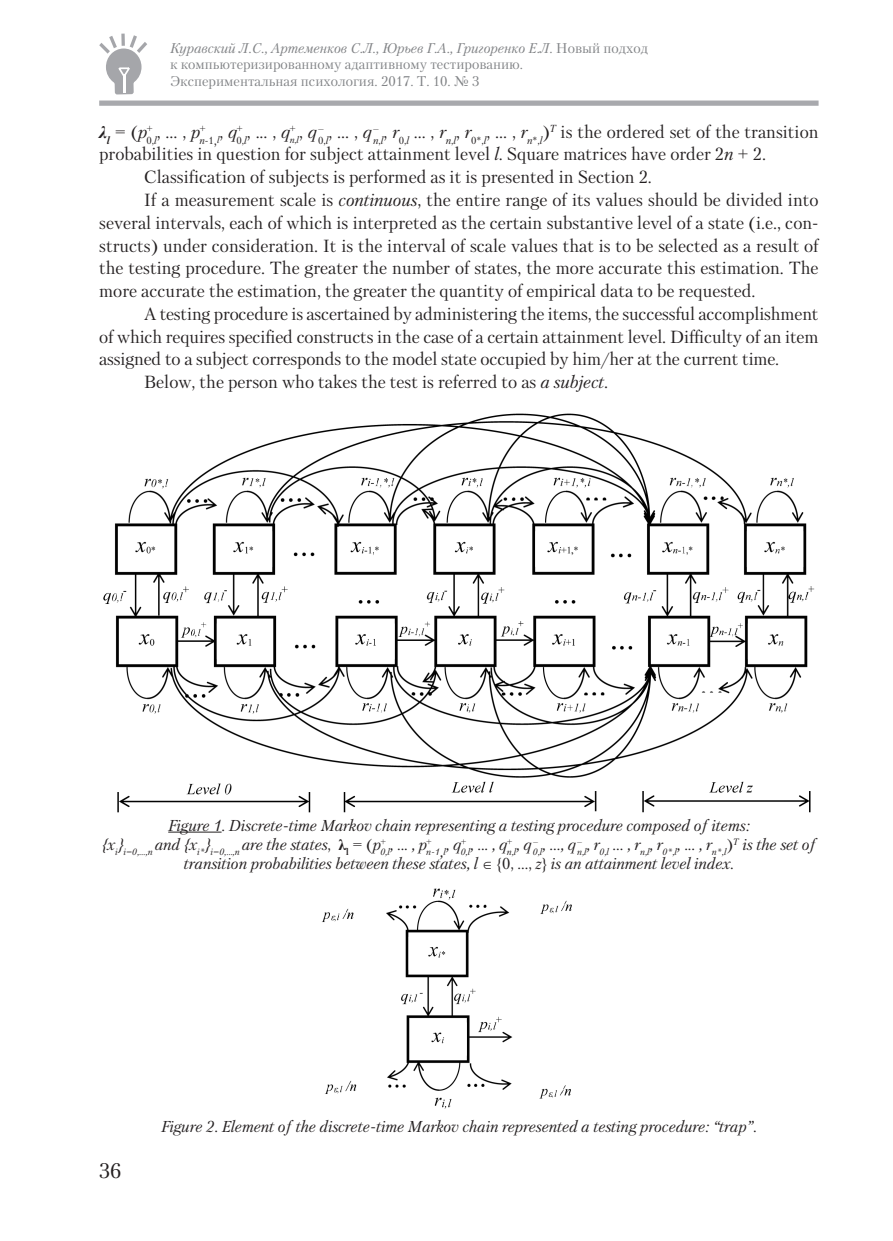
<style>
.page{position:relative;width:893px;height:1241px;background:#fff}
.page>*{position:absolute;margin:0;border:0;box-sizing:border-box;transform-origin:0 0}
.Подзаголовок{font:21px "Petersburg C";color:#231f20}
.Текстовый_стиль{font:17.5px/22.8px "Petersburg C";color:#231f20;text-align:justify}
.Текстовый_стиль-2{font:italic 15.75px/19.2px "Petersburg C";color:#231f20}
.Подзаголовок-2{font:14px "Petersburg C";color:#808285}
.Подзаголовок-3{font:italic 14px "Petersburg C";color:#808285}
.Текстовый_стиль-3{font:italic 10.15px "Petersburg C";color:#231f20}
.Текстовый_стиль-4{font:italic 9.1px "Petersburg C";color:#231f20}
.s1{font-style:normal}
.s2{font-style:italic}
.s3{font-family:"Times New Roman";font-weight:700;font-style:italic}
.s4{font-style:normal;font-size:14px}
.s5{font-style:normal;font-size:17.5px}
.s6{font-size:17.5px}
.s7{font-family:"Times New Roman";font-weight:700;font-style:normal}
.s8{font-size:15.75px}
</style>
<div class="page">
<div style="left:99px;top:100px;width:720px;height:6px;background:#a8a9ad"></div>
<hr style="left:168px;top:831px;width:54px;height:1px;background:#231f20">
<img style="left:103px;top:413px;width:712px;height:400px">
<svg style="left:99px;top:35px;width:48px;height:59px"></svg>
<img style="left:322px;top:888px;width:250px;height:221px">
<p class="Подзаголовок-3" style="left:170px;top:40px;width:479px">Куравский Л.С., Артеменков С.Л., Юрьев Г.А., Григоренко Е.Л. <span class="s1">Новый подход</span></p>
<p class="Подзаголовок-2" style="left:170px;top:56px;width:354px">к компьютеризированному адаптивному тестированию.</p>
<p class="Подзаголовок-2" style="left:170px;top:73px;width:311px">Экспериментальная психология. 2017. T. 10. № 3</p>
<p class="Текстовый_стиль" style="left:99px;top:120px;width:721px;text-indent:274px"><sub>n</sub><sub>,</sub><sub>l</sub>, <span class="s2">r</span><sub>0,</sub><sub>l</sub> ... , <span class="s2">r</span><sub>n</sub><sub>,</sub><sub>l</sub>, <span class="s2">r</span><sub>0*,</sub><sub>l</sub>, ... , <span class="s2">r</span><sub>n</sub><sub>*,</sub><sub>l</sub>)<sup>T</sup> is the ordered set of the transition probabilities in question for subject attainment level <span class="s2">l</span>. Square matrices have order 2<span class="s2">n</span> + 2.</p>
<p class="Текстовый_стиль" style="left:144px;top:165px;width:510px">Classification of subjects is performed as it is presented in Section 2.</p>
<p class="Текстовый_стиль" style="left:99px;top:188px;width:721px;text-indent:45px">If a measurement scale is <span class="s2">continuous</span>, the entire range of its values should be divided into several intervals, each of which is interpreted as the certain substantive level of a state (i.e., con&shy;structs) under consideration. It is the interval of scale values that is to be selected as a result of the testing procedure. The greater the number of states, the more accurate this estimation. The more accurate the estimation, the greater the quantity of empirical data to be requested.</p>
<p class="Текстовый_стиль" style="left:99px;top:302px;width:721px;text-indent:45px">A testing procedure is ascertained by administering the items, the successful accomplishment of which requires specified constructs in the case of a certain attainment level. Difficulty of an item assigned to a subject corresponds to the model state occupied by him/her at the current time.</p>
<p class="Текстовый_стиль" style="left:144px;top:370px;width:466px">Below, the person who takes the test is referred to as <span class="s2">a subject</span>.</p>
<p class="Текстовый_стиль" style="left:99px;top:120px;width:55px"><span class="s3">λ</span><sub>l</sub> = (<span class="s2">p</span><sup>+</sup></p>
<p class="Текстовый_стиль" style="left:146px;top:120px;width:61px"><sub>0,</sub><sub>l</sub>, ... , <span class="s2">p</span><sup>+</sup></p>
<p class="Текстовый_стиль-3" style="left:199px;top:128px;width:45px">n<span class="s1">-1</span><span class="s4">,</span><sub>l</sub><span class="s5">,</span> <span class="s6">q</span>+</p>
<p class="Текстовый_стиль" style="left:237px;top:120px;width:61px"><sub>0,</sub><sub>l</sub>, ... , <span class="s2">q</span><sup>+</sup></p>
<p class="Текстовый_стиль-4" style="left:290px;top:134px;width:36px">n<span class="s1">,</span>l<sup>,</sup> <sup>q</sup><sup>–</sup></p>
<p class="Текстовый_стиль" style="left:318px;top:120px;width:63px"><sub>0,</sub><sub>l</sub>, ... , <span class="s2">q</span><sup>–</sup></p>
<p class="Текстовый_стиль-2" style="left:102px;top:815px;width:649px;text-indent:67px">Figure 1. Discrete-time Markov chain representing a testing procedure composed of items: {x<sub>i</sub>}<sub>i=0,…,n</sub> and {x<sub>i*</sub>}<sub>i=0,…,n</sub> are the states<span class="s1">,</span> <span class="s7">λ</span><sub>l</sub> <span class="s1">= (</span>p<sup>+</sup></p>
<p class="Текстовый_стиль-2" style="left:184px;top:834px;width:634px;text-indent:393px"><sub>n,l</sub>, r<sub>0,l</sub> ... , r<sub>n,l</sub>, r<sub>0*,l</sub>, ... , r<sub>n*,l</sub><span class="s1">)</span><sup>T</sup> is the set of transition probabilities between these states, l ∈ <span class="s1">{0, ...,</span> z<span class="s1">}</span> is an attainment level index.</p>
<p class="Текстовый_стиль-2" style="left:380px;top:834px;width:53px"><sub>0,l</sub>, ... , p<sup>+</sup></p>
<p class="Текстовый_стиль-4" style="left:426px;top:846px;width:42px">n-1<span class="s8">,</span>l<sup>,</sup> <sup>q</sup>+</p>
<p class="Текстовый_стиль-2" style="left:461px;top:834px;width:53px"><sub>0,l</sub>, ... , q<sup>+</sup></p>
<p class="Текстовый_стиль-4" style="left:507px;top:846px;width:33px">n,l<sup>,</sup> <sup>q</sup>–</p>
<p class="Текстовый_стиль-2" style="left:533px;top:834px;width:51px"><sub>0,l</sub>, ..., q<sup>–</sup></p>
<p class="Подзаголовок" style="left:99px;top:1157px;width:24px">36</p>
<p class="Текстовый_стиль-2" style="left:161px;top:1116px;width:597px">Figure 2. Element of the discrete-time Markov chain represented a testing procedure: “trap”.</p>
</div>
